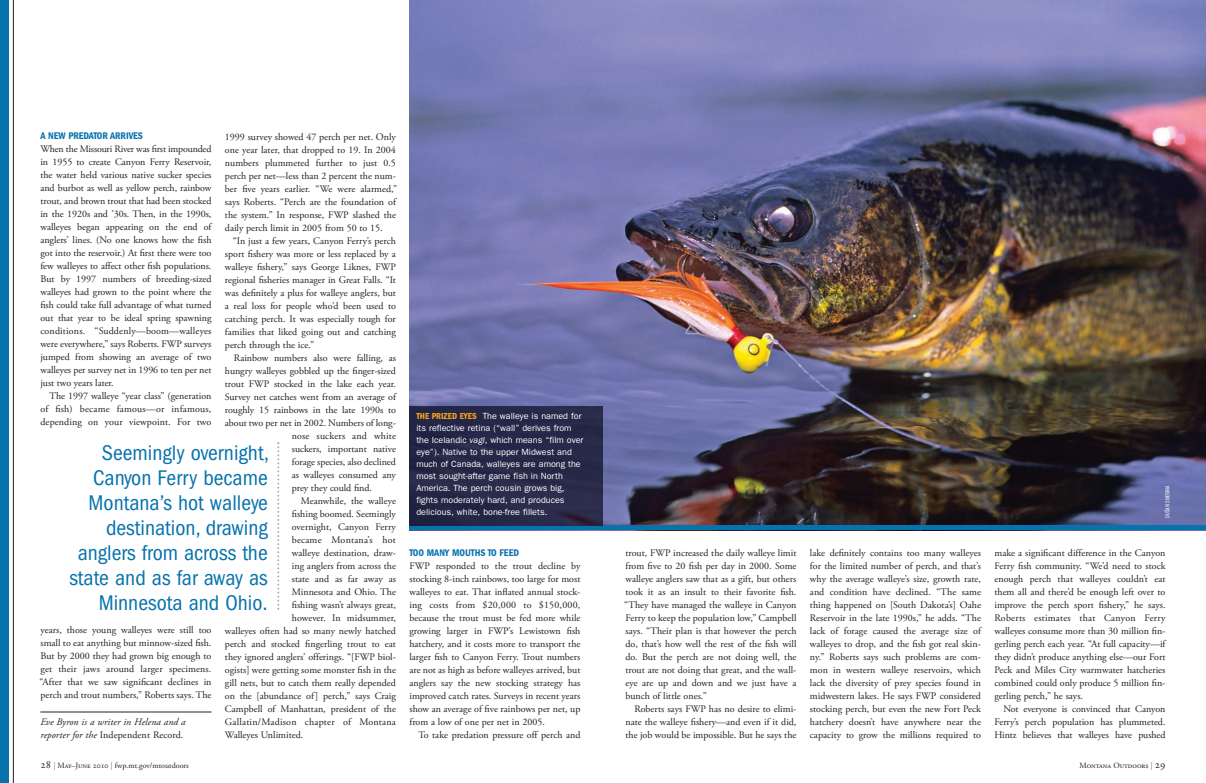
<style>
.page{position:relative;width:1206px;height:783px;background:#fff}
.page>*{position:absolute;margin:0;border:0;box-sizing:border-box;transform-origin:0 0}
.t1{font:condensed 22px/25px "Franklin Gothic";color:#0772ad;text-align:right}
.t2{font:10px/13px "Adobe Garamond Pro";color:#231f20;text-align:justify}
.t3{font:italic 10px/13px "Adobe Garamond Pro";letter-spacing:.01em;color:#231f20}
.t4{font:600 condensed 10px "Franklin Gothic";letter-spacing:-.005em;color:#0772ad}
.t5{font:10px "Adobe Garamond Pro";letter-spacing:.02em;color:#231f20}
.t6{font:9px/12px "Franklin Gothic";color:#fff}
.t7{font:8px "Adobe Garamond Pro";color:#231f20}
.t8{font:6px "Franklin Gothic Book Cmpr";color:#fff}
.s1{font-style:normal}
.s2{font-weight:600;font-stretch:condensed;color:#f9a51b}
.s3{font-style:italic}
</style>
<div class="page">
<hr style="left:40px;top:712px;width:171px;height:1px;background:#231f20">
<img style="left:409px;top:0;width:797px;height:526px">
<svg style="left:277px;top:442px;width:2px;height:168px"></svg>
<div style="left:0;top:0;width:9px;height:783px;background:#0772ad"></div>
<hr style="left:13px;top:0;width:1px;height:783px;background:#231f20">
<hr style="left:409px;top:526px;width:797px;height:4px;background:#0772ad">
<div style="left:409px;top:406px;width:194px;height:119px;background:#272848"></div>
<p class="t4" style="left:40px;top:132px;width:104px">A NEW PREDATOR ARRIVES</p>
<p class="t2" style="left:40px;top:143px;width:173px">When the Missouri River was first im pounded in 1955 to create Canyon Ferry Reservoir, the water held various native sucker species and burbot as well as yellow perch, rainbow trout, and brown trout that had been stocked in the 1920s and ’30s. Then, in the 1990s, walleyes began appearing on the end of anglers’ lines. (No one knows how the fish got into the reservoir.) At first there were too few walleyes to affect other fish populations.<br>But by 1997 numbers of breeding-sized walleyes had grown to the point where the fish could take full advantage of what turned out that year to be ideal spring spawning conditions. “Suddenly—boom—walleyes were everywhere,” says Roberts. FWP surveys jumped from showing an average of two walleyes per survey net in 1996 to ten per net just two years later.</p>
<p class="t2" style="left:40px;top:390px;width:173px;text-indent:9px">The 1997 walleye “year class” (generation of fish) became famous—or infamous, depending on your viewpoint. For two</p>
<p class="t2" style="left:225px;top:131px;width:174px;text-align:left">1999 survey showed 47 perch per net. Only one year later, that dropped to 19. In 2004 numbers plummeted further to just 0.5 perch per net—less than 2 percent the num&shy;ber five years earlier. “We were alarmed,” says Roberts. “Perch are the foundation of the system.” In response, FWP slashed the daily perch limit in 2005 from 50 to 15.</p>
<p class="t2" style="left:225px;top:235px;width:173px;text-indent:8px">“In just a few years, Canyon Ferry’s perch sport fishery was more or less replaced by a walleye fishery,” says George Liknes, FWP regional fisheries manager in Great Falls. “It was definitely a plus for walleye anglers, but a real loss for people who’d been used to catching perch. It was especially tough for families that liked going out and catching perch through the ice.”</p>
<p class="t2" style="left:234px;top:352px;width:164px">Rainbow numbers also were falling, as</p>
<p class="t2" style="left:225px;top:365px;width:173px">hungry walleyes gobbled up the finger-sized</p>
<p class="t2" style="left:225px;top:378px;width:173px">trout FWP stocked in the lake each year.</p>
<p class="t2" style="left:225px;top:391px;width:173px">Survey net catches went from an average of</p>
<p class="t2" style="left:225px;top:404px;width:173px">roughly 15 rainbows in the late 1990s to</p>
<p class="t2" style="left:225px;top:417px;width:172px">about two per net in 2002. Numbers of long-</p>
<p class="t2" style="left:292px;top:430px;width:106px">nose suckers and white</p>
<p class="t2" style="left:292px;top:443px;width:106px">suckers, important native</p>
<p class="t2" style="left:292px;top:456px;width:106px">forage species, also declined</p>
<p class="t2" style="left:292px;top:469px;width:106px">as walleyes consumed any</p>
<p class="t2" style="left:292px;top:482px;width:82px">prey they could find.</p>
<p class="t2" style="left:301px;top:495px;width:97px">Meanwhile, the walleye</p>
<p class="t2" style="left:292px;top:508px;width:106px">fishing boomed. Seemingly</p>
<p class="t2" style="left:292px;top:521px;width:106px">overnight, Canyon Ferry</p>
<p class="t2" style="left:292px;top:534px;width:106px">became Montana’s hot</p>
<p class="t2" style="left:292px;top:547px;width:106px">walleye destination, draw-</p>
<p class="t2" style="left:292px;top:560px;width:106px">ing anglers from across the</p>
<p class="t2" style="left:292px;top:573px;width:106px">state and as far away as</p>
<p class="t2" style="left:292px;top:586px;width:106px">Min nesota and Ohio. The</p>
<p class="t2" style="left:292px;top:599px;width:106px">fishing wasn’t always great,</p>
<p class="t2" style="left:292px;top:612px;width:106px">however. In midsummer,</p>
<p class="t2" style="left:225px;top:625px;width:173px">walleyes often had so many newly hatched</p>
<p class="t2" style="left:225px;top:638px;width:173px">perch and stocked fingerling trout to eat</p>
<p class="t2" style="left:225px;top:651px;width:173px">they ignored anglers’ offerings. “[FWP biol-</p>
<p class="t2" style="left:225px;top:664px;width:173px">ogists] were getting some monster fish in the</p>
<p class="t2" style="left:225px;top:677px;width:173px">gill nets, but to catch them really depended</p>
<p class="t2" style="left:225px;top:690px;width:173px">on the [abundance of] perch,” says Craig</p>
<p class="t2" style="left:225px;top:703px;width:173px">Campbell of Manhattan, president of the</p>
<p class="t5" style="left:225px;top:717px;width:173px">Gallatin/Madison chapter of Montana</p>
<p class="t2" style="left:225px;top:729px;width:80px">Walleyes Unlimited.</p>
<h1 class="t1" style="left:69px;top:442px;width:201px">Seemingly overnight,<br>Canyon Ferry became<br>Montana’s hot walleye destination, drawing anglers from across the state and as far away as<br>Minnesota and Ohio.</h1>
<p class="t2" style="left:40px;top:624px;width:173px">years, those young walleyes were still too small to eat anything but minnow-sized fish.<br>But by 2000 they had grown big enough to get their jaws around larger specimens. “After that we saw significant declines in perch and trout numbers,” Roberts says. The</p>
<p class="t3" style="left:40px;top:716px;width:147px">Eve Byron is a writer in Helena and a reporter for the <span class="s1">Independent Record</span>.</p>
<p class="t7" style="left:57px;top:763px;width:35px">May–June</p>
<p class="t7" style="left:115px;top:763px;width:75px">fwp.mt.gov/mtoutdoors</p>
<p class="t6" style="left:416px;top:411px;width:169px"><span class="s2">THE PRIZED EYES</span> The walleye is named for its reflective retina (“wall” derives from the Icelandic <span class="s3">vagl</span>, which means “film over eye”). Native to the upper Midwest and much of Canada, walleyes are among the most sought-after game fish in North America. The perch cousin grows big, fights moderately hard, and produces delicious, white, bone-free fillets.</p>
<p class="t4" style="left:409px;top:549px;width:111px">TOO MANY MOUTHS TO FEED</p>
<p class="t2" style="left:409px;top:560px;width:173px">FWP responded to the trout decline by stocking 8-inch rainbows, too large for most walleyes to eat. That inflated annual stock&shy;ing costs from $20,000 to $150,000, because the trout must be fed more while growing larger in FWP’s Lewistown fish hatchery, and it costs more to transport the larger fish to Canyon Ferry. Trout numbers are not as high as before walleyes arrived, but anglers say the new stocking strategy has improved catch rates. Surveys in recent years show an average of five rainbows per net, up from a low of one per net in 2005.</p>
<p class="t2" style="left:418px;top:729px;width:164px">To take predation pressure off perch and</p>
<p class="t2" style="left:624px;top:547px;width:174px">trout, FWP increased the daily walleye limit from five to 20 fish per day in 2000. Some walleye anglers saw that as a gift, but others took it as an insult to their favorite fish. “They have managed the walleye in Canyon Ferry to keep the population low,” Camp bell says. “Their plan is that however the perch do, that’s how well the rest of the fish will do. But the perch are not doing well, the trout are not doing that great, and the wall&shy;eye are up and down and we just have a bunch of little ones.”</p>
<p class="t2" style="left:625px;top:703px;width:173px;text-indent:9px">Roberts says FWP has no desire to elimi&shy;nate the walleye fishery—and even if it did, the job would be impossible. But he says the</p>
<p class="t8" style="left:1165px;top:518px;width:34px;rotate:-90deg">DUŠAN SMETANA</p>
<p class="t2" style="left:810px;top:547px;width:173px">lake definitely contains too many walleyes for the limited number of perch, and that’s why the average walleye’s size, growth rate, and condition have declined. “The same thing happened on [South Dakota’s] Oahe Reservoir in the late 1990s,” he adds. “The lack of forage caused the average size of walleyes to drop, and the fish got real skin&shy;ny.” Roberts says such problems are com&shy;mon in western walleye reservoirs, which lack the diversity of prey species found in midwestern lakes. He says FWP considered stocking perch, but even the new Fort Peck hatchery doesn’t have anywhere near the capacity to grow the millions re quired to</p>
<p class="t2" style="left:994px;top:547px;width:173px">make a significant difference in the Canyon Ferry fish community. “We’d need to stock enough perch that walleyes couldn’t eat them all and there’d be enough left over to improve the perch sport fishery,” he says.<br>Roberts estimates that Canyon Ferry walleyes consume more than 30 million fin&shy;gerling perch each year. “At full capacity—if they didn’t produce anything else—our Fort Peck and Miles City warmwater hatcheries combined could only produce 5 million fin&shy;gerling perch,” he says.</p>
<p class="t2" style="left:994px;top:703px;width:173px;text-indent:9px">Not everyone is convinced that Canyon Ferry’s perch population has plummeted.<br>Hintz believes that walleyes have pushed</p>
<p class="t7" style="left:1079px;top:763px;width:70px">Montana Outdoors</p>
</div>
